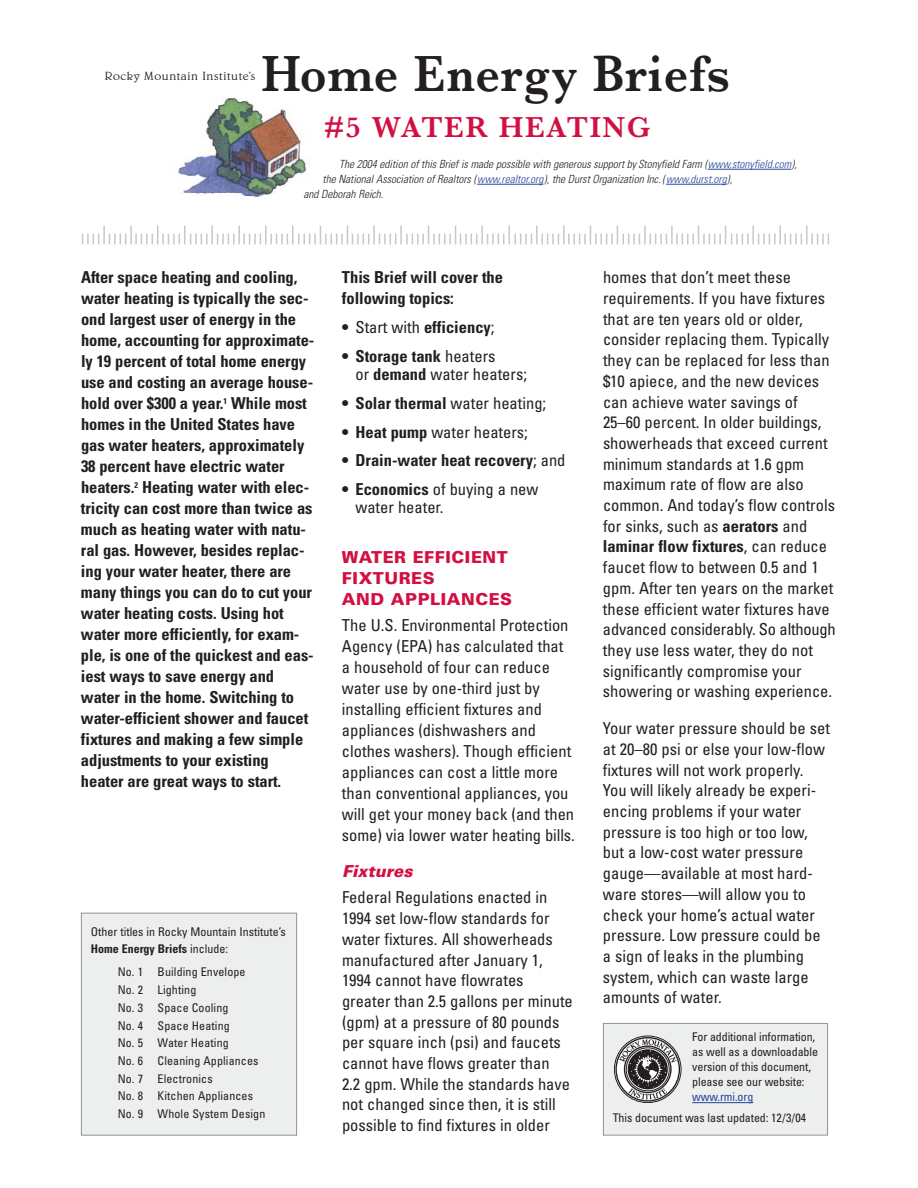
<style>
.page{position:relative;width:918px;height:1188px;background:#fff}
.page>*{position:absolute;margin:0;border:0;box-sizing:border-box;transform-origin:0 0}
.t1{font:600 52.8px "Baskerville";letter-spacing:.025em;color:#231f1f;scale:.91 1}
.t2{font:600 30px "Baskerville";letter-spacing:.05em;color:#d20f42}
.t3{font:condensed 16.5px/20.7px "Univers";color:#231f1f}
.t4{font:700 condensed 16.5px/21px "Univers";letter-spacing:-.005em;color:#231f1f}
.t5{font:900 16.5px/21px "Univers";letter-spacing:.035em;color:#d20f42}
.t6{font:italic 900 16.5px "Univers";color:#d20f42}
.t7{font:condensed 12px/17.7px "Univers";color:#231f1f}
.t8{font:300 12px "Belwe Std";letter-spacing:.05em;color:#231f1f}
.t9{font:condensed 12px "Univers";letter-spacing:-.01em;color:#25449b}
.t10{font:italic 300 condensed 11.25px "Univers";color:#231f1f}
.s1{color:#25449b}
.s2{font-weight:400}
.s3{font-weight:700}
</style>
<div class="page">
<svg style="left:82px;top:226px;width:747px;height:18px"></svg>
<div style="left:603px;top:1023px;width:225px;height:112px;background:#edeeee"></div>
<svg style="left:692px;top:1102px;width:25px;height:1px"></svg>
<hr style="left:717px;top:1102px;width:36px;height:1px;background:#25449b">
<div style="left:603px;top:1023px;width:225px;height:113px;border:1px solid #939497"></div>
<svg style="left:614px;top:1036px;width:67px;height:67px"></svg>
<div style="left:81px;top:913px;width:216px;height:222px;background:#edeeee"></div>
<div style="left:81px;top:913px;width:216px;height:223px;border:1px solid #939497"></div>
<img style="left:178px;top:95px;width:131px;height:105px">
<svg style="left:708px;top:169px;width:22px;height:1px"></svg>
<hr style="left:730px;top:169px;width:54px;height:1px;background:#25449b">
<svg style="left:477px;top:184px;width:22px;height:1px"></svg>
<hr style="left:499px;top:184px;width:30px;height:1px;background:#25449b">
<svg style="left:528px;top:184px;width:15px;height:1px"></svg>
<svg style="left:666px;top:184px;width:22px;height:1px"></svg>
<hr style="left:688px;top:184px;width:34px;height:1px;background:#25449b">
<h1 class="t1" style="left:262px;top:55px;width:516px">Home Energy Briefs</h1>
<p class="t8" style="left:105px;top:72px;width:152px">Rocky Mountain Institute’s</p>
<h2 class="t2" style="left:324px;top:116px;width:327px">#5 WATER HEATING</h2>
<p class="t10" style="left:339px;top:160px;width:462px">The 2004 edition ofthis Briefis made possible with generous supportby Stonyfield Farm (<span class="s1">www.stonyfield.com</span>),</p>
<p class="t10" style="left:323px;top:175px;width:413px">the NationalAssociation ofRealtors (<span class="s1">www.realtor.org</span>),the DurstOrganization Inc. (<span class="s1">www.durst.org</span>),</p>
<p class="t10" style="left:304px;top:190px;width:84px">and Deborah Reich.</p>
<p class="t4" style="left:81px;top:269px;width:235px">After space heating and cooling, water heating is typically the sec&shy;ond largest user of energy in the home, accounting for approximate&shy;ly 19 percent of total home energy use and costing an average house&shy;hold over $300 a year.<sup>1</sup> While most homes in the United States have gas water heaters, approximately<br>38 percent have electric water heaters.<sup>2</sup> Heating water with elec&shy;tricity can cost more than twice as much as heating water with natu&shy;ral gas. However, besides replac&shy;ing your water heater, there are many things you can do to cut your water heating costs. Using hot water more efficiently, for exam&shy;ple, is one of the quickest and eas&shy;iest ways to save energy and water in the home. Switching to water-efficient shower and faucet fixtures and making a few simple adjustments to your existing heater are great ways to start.</p>
<p class="t4" style="left:342px;top:269px;width:162px">This Brief will cover the following topics:</p>
<p class="t4" style="left:342px;top:319px;width:154px">• <span class="s2">Start with</span> efficiency<span class="s2">;</span></p>
<p class="t3" style="left:356px;top:349px;width:173px;line-height:18px;text-indent:-14px"><span class="s3">• Storage tank</span> heaters<br>or <span class="s3">demand</span> water heaters;</p>
<p class="t4" style="left:342px;top:394px;width:206px">• Solar thermal <span class="s2">water heating;</span></p>
<p class="t3" style="left:342px;top:423px;width:187px"><span class="s3">• Heat pump</span> water heaters;</p>
<p class="t4" style="left:342px;top:452px;width:225px">• Drain-water heat recovery<span class="s2">; and</span></p>
<p class="t3" style="left:356px;top:482px;width:184px;line-height:18px;text-indent:-14px"><span class="s3">• Economics</span> of buying a new water heater.</p>
<p class="t5" style="left:342px;top:548px;width:172px">WATER EFFICIENT<br>FIXTURES<br>AND APPLIANCES</p>
<p class="t3" style="left:342px;top:617px;width:234px">The U.S. Environmental Protection Agency (EPA) has calculated that a household of four can reduce water use by one-third just by installing efficient fixtures and appliances (dishwashers and clothes washers). Though efficient appliances can cost a little more than conventional appliances, you will get your money back (and then some) via lower water heating bills.</p>
<p class="t6" style="left:342px;top:865px;width:75px">Fixtures</p>
<p class="t3" style="left:342px;top:889px;width:232px">Federal Regulations enacted in<br>1994 set low-flow standards for water fixtures. All showerheads manufactured after January 1,<br>1994 cannot have flowrates greater than 2.5 gallons per minute (gpm) at a pressure of 80 pounds per square inch (psi) and faucets cannot have flows greater than<br>2.2 gpm. While the standards have not changed since then, it is still possible to find fixtures in older</p>
<p class="t7" style="left:91px;top:924px;width:197px">Other titles in Rocky Mountain Institute’s<br><span class="s3">Home Energy Briefs</span> include:</p>
<p class="t7" style="left:118px;top:964px;width:149px">No. 1 Building Envelope<br>No. 2 Lighting<br>No. 3 Space Cooling<br>No. 4 Space Heating<br>No. 5 Water Heating<br>No. 6 Cleaning Appliances<br>No. 7 Electronics<br>No. 8 Kitchen Appliances<br>No. 9 Whole System Design</p>
<p class="t3" style="left:603px;top:269px;width:234px">homes that don’t meet these requirements. If you have fixtures that are ten years old or older, consider replacing them. Typically they can be replaced for less than $10 apiece, and the new devices can achieve water savings of<br>25–60 percent. In older buildings, showerheads that exceed current minimum standards at 1.6 gpm maximum rate of flow are also common. And today’s flow controls for sinks, such as <span class="s3">aerators</span> and <span class="s3">laminar flow fixtures</span>, can reduce faucet flow to between 0.5 and 1 gpm. After ten years on the market these efficient water fixtures have advanced considerably. So although they use less water, they do not significantly compromise your showering or washing experience.</p>
<p class="t3" style="left:603px;top:720px;width:228px">Your water pressure should be set at 20–80 psi or else your low-flow fixtures will not work properly.<br>You will likely already be experi&shy;encing problems if your water pressure is too high or too low, but a low-cost water pressure gauge—available at most hard&shy;ware stores—will allow you to check your home’s actual water pressure. Low pressure could be a sign of leaks in the plumbing system, which can waste large amounts of water.</p>
<p class="t7" style="left:692px;top:1031px;width:127px;line-height:15px">For additional information, as well as a downloadable version of this document, please see our website:</p>
<p class="t9" style="left:692px;top:1093px;width:63px">www.rmi.org</p>
<p class="t7" style="left:613px;top:1110px;width:195px">This document was last updated: 12/3/04</p>
</div>
